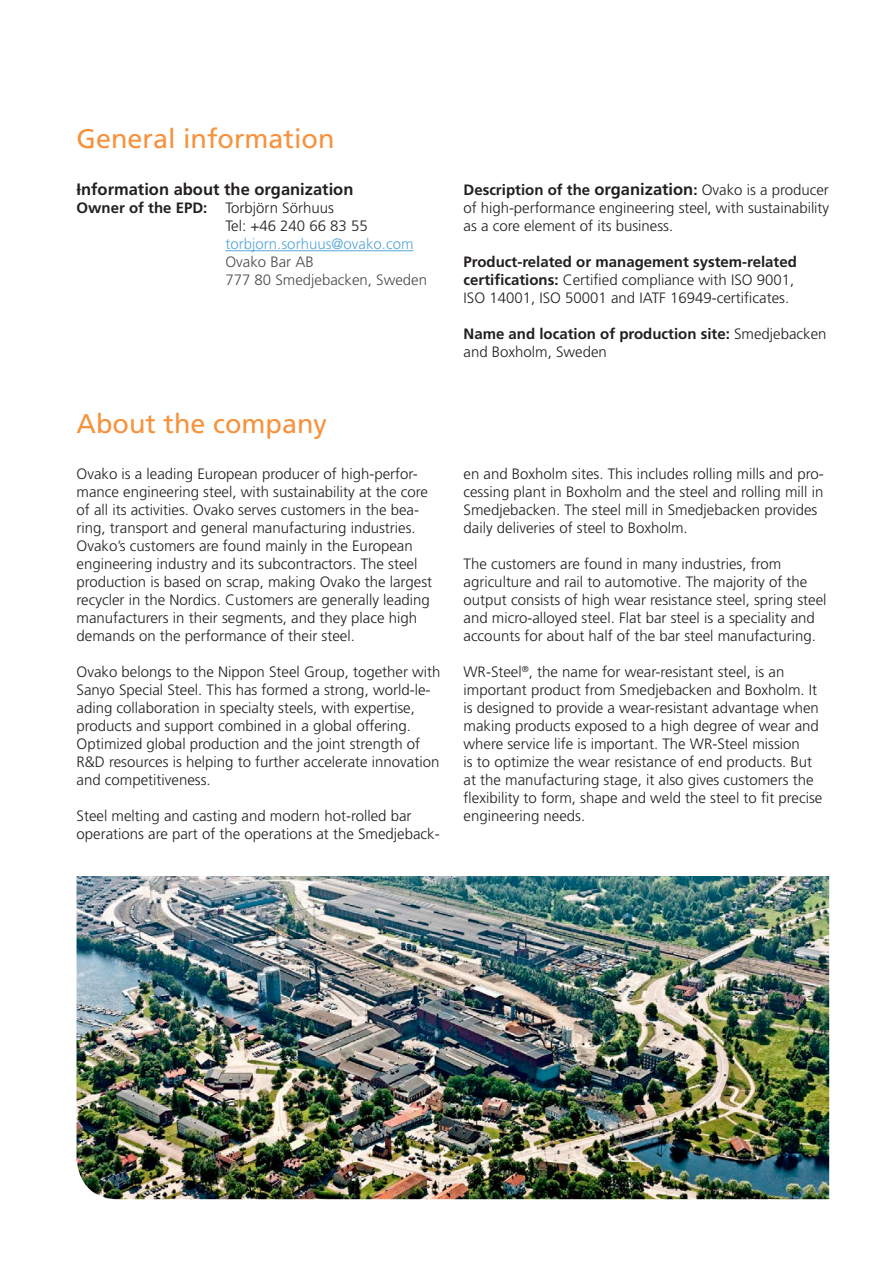
<style>
.page{position:relative;width:893px;height:1263px;background:#fff}
.page>*{position:absolute;margin:0;border:0;box-sizing:border-box;transform-origin:0 0}
.t1{font:27px "Frutiger LT Std";color:#f6923c}
.t2{font:700 16.5px "Frutiger LT Std";color:#231f20}
.t3{font:300 15px/18px "Frutiger LT Std";color:#231f20}
.t4{font:700 15px/18px "Frutiger LT Std";color:#231f20}
.t5{font:300 15px/18px "Frutiger LT Std";color:#58a7d8}
.t6{font:300 15px "Frutiger LT Std";color:#4b4c4d}
.s1{font-weight:700}
.s2{color:#231f20}
.s3{font-weight:700;font-size:16.5px}
.s4{font-weight:300}
</style>
<div class="page">
<hr style="left:225px;top:250px;width:188px;height:1px;background:#58a7d8">
<img style="left:77px;top:876px;width:752px;height:323px">
<p class="t1" style="left:77px;top:123px;width:260px">General information</p>
<p class="t2" style="left:77px;top:180px;width:278px">Information about the organization</p>
<p class="t3" style="left:77px;top:199px;width:259px"><span class="s1">Owner of the EPD:</span> Torbjörn Sörhuus</p>
<p class="t5" style="left:225px;top:217px;width:190px"><span class="s2">Tel: +46 240 66 83 55 </span>torbjorn.sorhuus@ovako.com</p>
<p class="t6" style="left:225px;top:254px;width:90px">Ovako Bar AB</p>
<p class="t6" style="left:225px;top:272px;width:203px">777 80 Smedjebacken, Sweden</p>
<p class="t1" style="left:77px;top:407px;width:252px">About the company</p>
<p class="t3" style="left:77px;top:465px;width:357px">Ovako is a leading European producer of high-perfor&shy;mance engineering steel, with sustainability at the core of all its activities. Ovako serves customers in the bea&shy;ring, transport and general manufacturing industries.<br>Ovako’s customers are found mainly in the European engineering industry and its subcontractors. The steel production is based on scrap, making Ovako the largest recycler in the Nordics. Customers are generally leading manufacturers in their segments, and they place high demands on the performance of their steel.</p>
<p class="t3" style="left:77px;top:663px;width:365px">Ovako belongs to the Nippon Steel Group, together with Sanyo Special Steel. This has formed a strong, world-le&shy;ading collaboration in specialty steels, with expertise, products and support combined in a global offering.<br>Optimized global production and the joint strength of R&amp;D resources is helping to further accelerate innovation and competitiveness.</p>
<p class="t3" style="left:77px;top:807px;width:365px">Steel melting and casting and modern hot-rolled bar operations are part of the operations at the Smedjeback-</p>
<p class="t3" style="left:463px;top:181px;width:367px;text-align:justify"><span class="s1">Description of the</span> <span class="s3">organization</span><span class="s1">:</span> Ovako is a producer of high-performance engineering steel, with sustainability as a core element of its business.</p>
<p class="t3" style="left:463px;top:253px;width:335px"><span class="s1">Product-related or management system-related certifications:</span> Certified compliance with ISO 9001,<br>ISO 14001, ISO 50001 and IATF 16949-certificates.</p>
<p class="t4" style="left:463px;top:325px;width:365px">Name and location of production site: <span class="s4">Smedjebacken and Boxholm, Sweden</span></p>
<p class="t3" style="left:463px;top:465px;width:362px">en and Boxholm sites. This includes rolling mills and pro&shy;cessing plant in Boxholm and the steel and rolling mill in Smedjebacken. The steel mill in Smedjebacken provides daily deliveries of steel to Boxholm.</p>
<p class="t3" style="left:463px;top:555px;width:365px">The customers are found in many industries, from agriculture and rail to automotive. The majority of the output consists of high wear resistance steel, spring steel and micro-alloyed steel. Flat bar steel is a speciality and accounts for about half of the bar steel manufacturing.</p>
<p class="t3" style="left:463px;top:663px;width:360px">WR-Steel<sup>®</sup>, the name for wear-resistant steel, is an important product from Smedjebacken and Boxholm. It is designed to provide a wear-resistant advantage when making products exposed to a high degree of wear and where service life is important. The WR-Steel mission<br>is to optimize the wear resistance of end products. But at the manufacturing stage, it also gives customers the flexibility to form, shape and weld the steel to fit precise engineering needs.</p>
</div>
